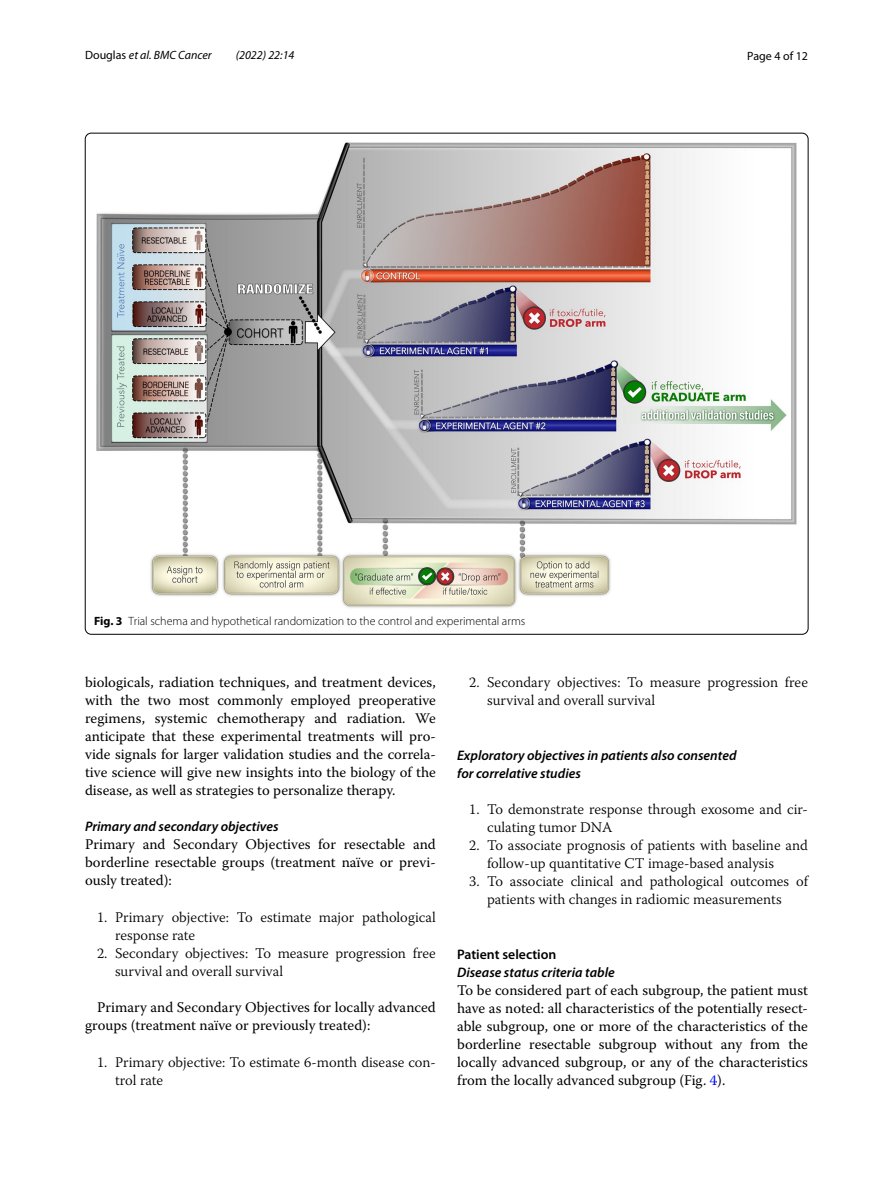
<style>
.page{position:relative;width:893px;height:1187px;background:#fff}
.page>*{position:absolute;margin:0;border:0;box-sizing:border-box;transform-origin:0 0}
.t1{font:14.7px/18px "Warnock Pro";color:#000;text-align:justify}
.t2{font:300 14.7px/18px "Warnock Pro";color:#000}
.t3{font:italic 600 13.8px/18px "Myriad Pro";color:#000}
.t4{font:600 13.8px "Myriad Pro";color:#000}
.t5{font:300 12px "Myriad Pro";color:#000}
.t6{font:italic 12px "Myriad Pro";color:#000}
.t7{font:12px "Myriad Pro";color:#000}
.s1{font-style:normal}
.s2{font-weight:700}
.s3{color:#00f}
</style>
<div class="page">
<img style="left:96px;top:142px;width:701px;height:466px">
<p class="t6" style="left:85px;top:48px;width:128px"><span class="s1">Douglas</span> et al. BMC Cancer</p>
<p class="t6" style="left:236px;top:48px;width:60px">(2022) 22:14</p>
<p class="t7" style="left:747px;top:48px;width:62px">Page 4 of 12</p>
<p class="t5" style="left:94px;top:614px;width:433px"><span class="s2">Fig. 3</span> Trial schema and hypothetical randomization to the control and experimental arms</p>
<p class="t1" style="left:85px;top:672px;width:352px">biologicals, radiation techniques, and treatment devices, with the two most commonly employed preoperative regimens, systemic chemotherapy and radiation. We anticipate that these experimental treatments will pro&shy;vide signals for larger validation studies and the correla&shy;tive science will give new insights into the biology of the disease, as well as strategies to personalize therapy.</p>
<p class="t3" style="left:85px;top:816px;width:195px">Primary and secondary objectives</p>
<p class="t1" style="left:85px;top:834px;width:352px">Primary and Secondary Objectives for resectable and borderline resectable groups (treatment naïve or previ&shy;ously treated):</p>
<p class="t2" style="left:115px;top:907px;width:322px;text-indent:-18px">1. Primary objective: To estimate major pathological response rate</p>
<p class="t2" style="left:115px;top:943px;width:322px;text-indent:-18px">2. Secondary objectives: To measure progression free survival and overall survival</p>
<p class="t1" style="left:85px;top:998px;width:352px;text-indent:12px">Primary and Secondary Objectives for locally advanced groups (treatment naïve or previously treated):</p>
<p class="t2" style="left:115px;top:1053px;width:322px;text-indent:-18px">1. Primary objective: To estimate 6-month disease con&shy;trol rate</p>
<p class="t2" style="left:487px;top:672px;width:322px;text-indent:-18px">2. Secondary objectives: To measure progression free survival and overall survival</p>
<p class="t3" style="left:457px;top:745px;width:281px">Exploratory objectives in patients also consented for correlative studies</p>
<p class="t2" style="left:487px;top:800px;width:322px;text-indent:-18px">1. To demonstrate response through exosome and cir&shy;culating tumor DNA</p>
<p class="t2" style="left:487px;top:836px;width:322px;text-indent:-18px">2. To associate prognosis of patients with baseline and follow-up quantitative CT image-based analysis</p>
<p class="t2" style="left:469px;top:872px;width:340px;text-align:center">3. To associate clinical and pathological outcomes of patients with changes in radiomic measurements</p>
<p class="t4" style="left:457px;top:945px;width:101px">Patient selection</p>
<p class="t3" style="left:457px;top:963px;width:159px">Disease status criteria table</p>
<p class="t1" style="left:457px;top:981px;width:352px">To be considered part of each subgroup, the patient must have as noted: all characteristics of the potentially resect&shy;able subgroup, one or more of the characteristics of the borderline resectable subgroup without any from the locally advanced subgroup, or any of the characteristics from the locally advanced subgroup (Fig. <span class="s3">4</span>).</p>
</div>
